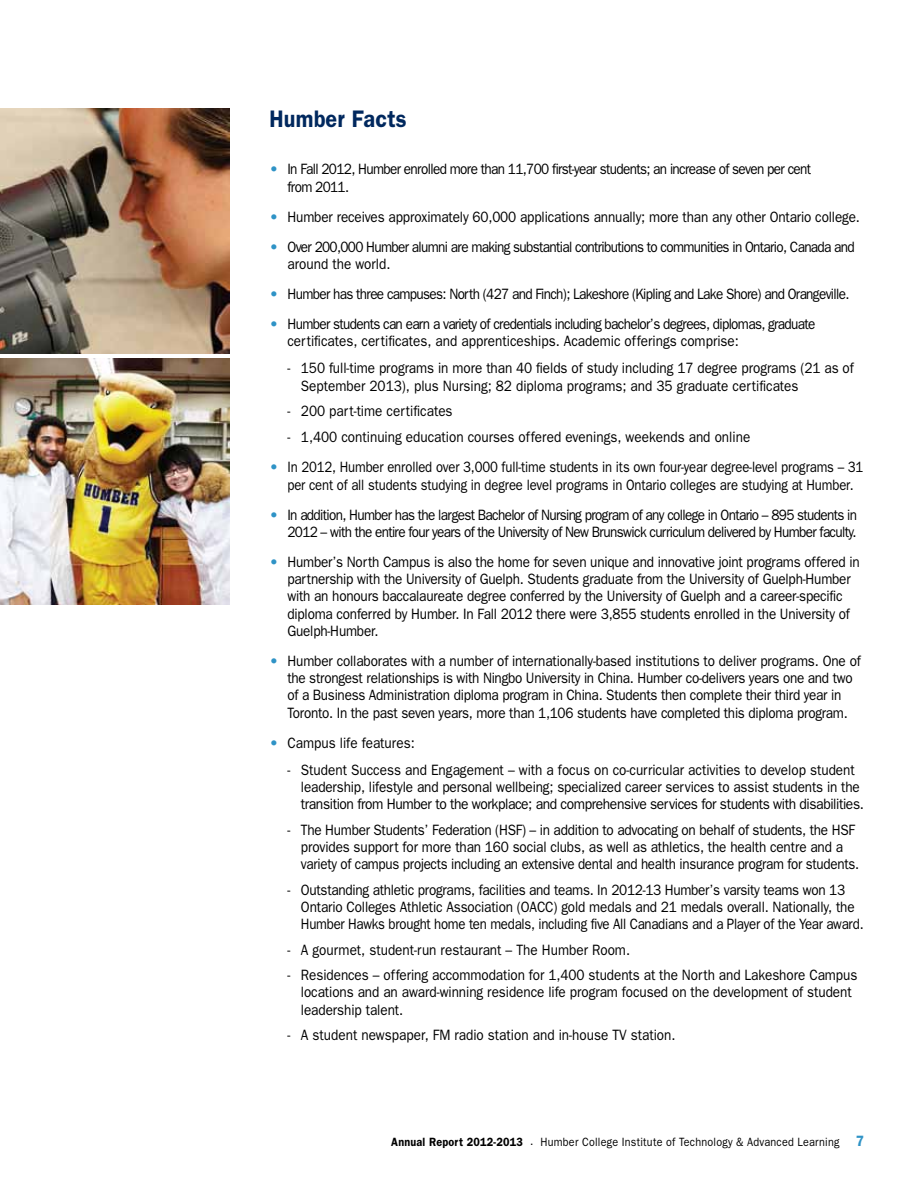
<style>
.page{position:relative;width:918px;height:1188px;background:#fff}
.page>*{position:absolute;margin:0;border:0;box-sizing:border-box;transform-origin:0 0}
.t1{font:600 24px "Franklin Gothic";letter-spacing:.01em;color:#00285e;scale:.9 1}
.t2{font:15px/17.2px "Franklin Gothic";letter-spacing:-.015em;color:#000;scale:.9 1}
.t3{font:15px/17.2px "Franklin Gothic";letter-spacing:-.05em;color:#000;scale:.9 1}
.t4{font:15px/18px "Franklin Gothic";letter-spacing:-.015em;color:#000;text-align:center;scale:.87 1}
.t5{font:15px/18px "Franklin Gothic";letter-spacing:-.045em;color:#000;scale:.9 1}
.t6{font:12px "Franklin Gothic";letter-spacing:.02em;color:#000;scale:.9 1}
.s1{color:#2f93c6}
.s2{font-weight:600}
.s3{font-weight:600;font-size:15px;color:#2f93c6}
</style>
<div class="page">
<img style="left:0;top:108px;width:230px;height:246px">
<img style="left:0;top:359px;width:230px;height:245px">
<h1 class="t1" style="left:269px;top:105px;width:154px">Humber Facts</h1>
<p class="t5" style="left:287px;top:159px;width:583px;text-indent:-18px"><span class="s1">•</span> In Fall 2012, Humber enrolled more than 11,700 first-year students; an increase of seven per cent from 2011.</p>
<p class="t2" style="left:269px;top:208px;width:658px"><span class="s1">•</span> Humber receives approximately 60,000 applications annually; more than any other Ontario college.</p>
<p class="t3" style="left:287px;top:238px;width:632px;text-indent:-18px"><span class="s1">•</span> Over 200,000 Humber alumni are making substantial contributions to communities in Ontario, Canada and around the world.</p>
<p class="t3" style="left:269px;top:285px;width:646px"><span class="s1">•</span> Humber has three campuses: North (427 and Finch); Lakeshore (Kipling and Lake Shore) and Orangeville.</p>
<p class="t3" style="left:287px;top:315px;width:588px;text-indent:-18px"><span class="s1">•</span> Humber students can earn a variety of credentials including bachelor’s degrees, diplomas, graduate certificates, certificates, and apprenticeships. Academic offerings comprise:</p>
<p class="t2" style="left:301px;top:359px;width:616px;text-indent:-14px">- 150 full-time programs in more than 40 fields of study including 17 degree programs (21 as of<br>September 2013), plus Nursing; 82 diploma programs; and 35 graduate certificates</p>
<p class="t2" style="left:287px;top:402px;width:185px">- 200 part-time certificates</p>
<p class="t2" style="left:287px;top:428px;width:516px">- 1,400 continuing education courses offered evenings, weekends and online</p>
<p class="t4" style="left:269px;top:457px;width:684px"><span class="s1">•</span> In 2012, Humber enrolled over 3,000 full-time students in its own four-year degree-level programs – 31 per cent of all students studying in degree level programs in Ontario colleges are studying at Humber.</p>
<p class="t3" style="left:269px;top:506px;width:655px;text-align:right"><span class="s1">•</span> In addition, Humber has the largest Bachelor of Nursing program of any college in Ontario – 895 students in<br>2012 – with the entire four years of the University of New Brunswick curriculum delivered by Humber faculty.</p>
<p class="t2" style="left:287px;top:553px;width:638px;text-indent:-18px"><span class="s1">•</span> Humber’s North Campus is also the home for seven unique and innovative joint programs offered in partnership with the University of Guelph. Students graduate from the University of Guelph-Humber with an honours baccalaureate degree conferred by the University of Guelph and a career-specific diploma conferred by Humber. In Fall 2012 there were 3,855 students enrolled in the University of Guelph-Humber.</p>
<p class="t2" style="left:287px;top:652px;width:639px;text-indent:-18px"><span class="s1">•</span> Humber collaborates with a number of internationally-based institutions to deliver programs. One of the strongest relationships is with Ningbo University in China. Humber co-delivers years one and two of a Business Administration diploma program in China. Students then complete their third year in Toronto. In the past seven years, more than 1,106 students have completed this diploma program.</p>
<p class="t2" style="left:269px;top:734px;width:163px"><span class="s1">•</span> Campus life features:</p>
<p class="t2" style="left:301px;top:761px;width:627px;text-indent:-14px">- Student Success and Engagement – with a focus on co-curricular activities to develop student leadership, lifestyle and personal wellbeing; specialized career services to assist students in the transition from Humber to the workplace; and comprehensive services for students with disabilities.</p>
<p class="t2" style="left:301px;top:821px;width:622px;text-indent:-14px">- The Humber Students’ Federation (HSF) – in addition to advocating on behalf of students, the HSF provides support for more than 160 social clubs, as well as athletics, the health centre and a variety of campus projects including an extensive dental and health insurance program for students.</p>
<p class="t2" style="left:301px;top:881px;width:627px;text-indent:-14px">- Outstanding athletic programs, facilities and teams. In 2012-13 Humber’s varsity teams won 13<br>Ontario Colleges Athletic Association (OACC) gold medals and 21 medals overall. Nationally, the<br>Humber Hawks brought home ten medals, including five All Canadians and a Player of the Year award.</p>
<p class="t2" style="left:287px;top:941px;width:382px">- A gourmet, student-run restaurant – The Humber Room.</p>
<p class="t2" style="left:301px;top:966px;width:620px;text-indent:-14px">- Residences – offering accommodation for 1,400 students at the North and Lakeshore Campus locations and an award-winning residence life program focused on the development of student leadership talent.</p>
<p class="t2" style="left:287px;top:1026px;width:433px">- A student newspaper, FM radio station and in-house TV station.</p>
<p class="t6" style="left:391px;top:1135px;width:527px"><span class="s2">Annual Report 2012-2013</span> . Humber College Institute of Technology &amp; Advanced Learning <span class="s3">7</span></p>
</div>
